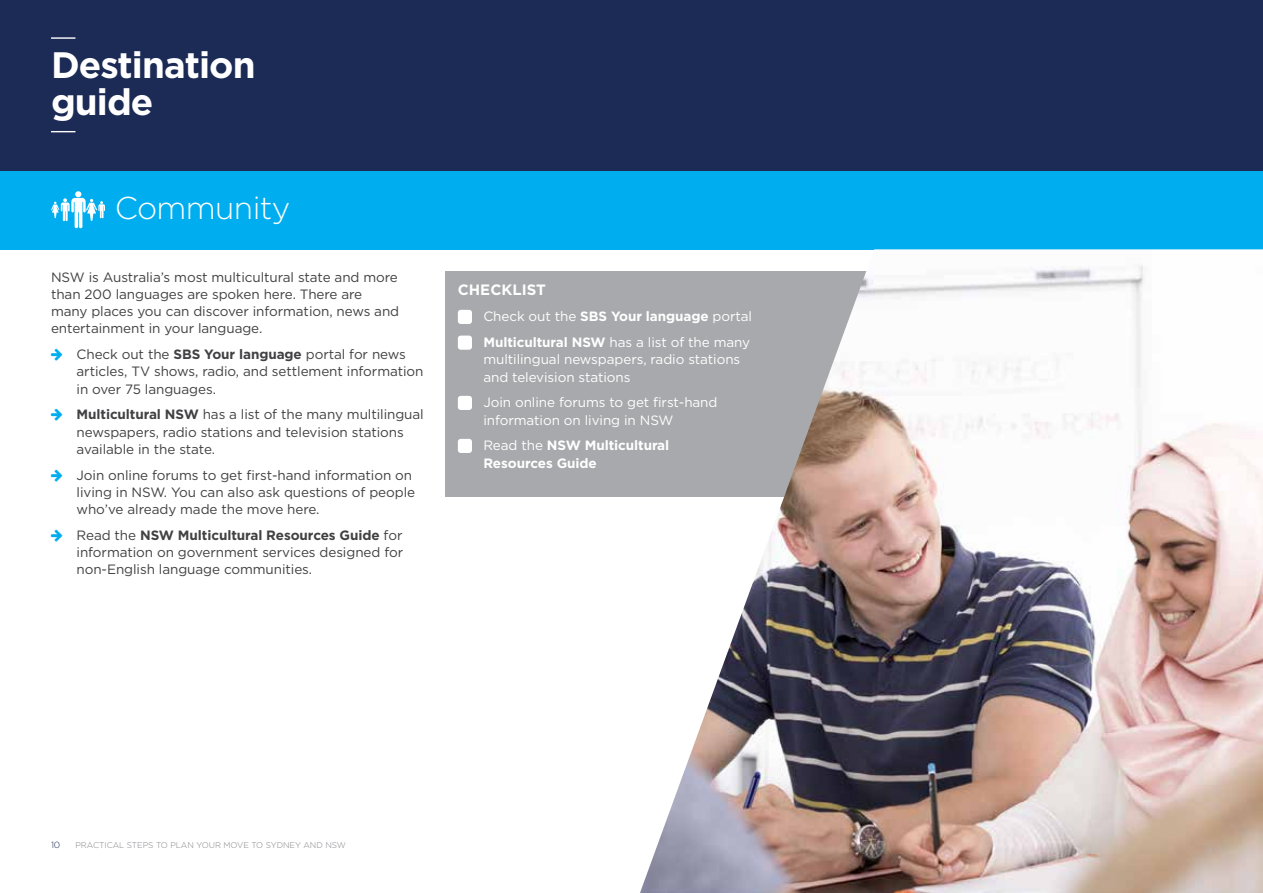
<style>
.page{position:relative;width:1263px;height:893px;background:#fff}
.page>*{position:absolute;margin:0;border:0;box-sizing:border-box;transform-origin:0 0}
.t1{font:700 36.75px/36.8px "Gotham";letter-spacing:-.025em;color:#fff}
.t2{font:300 31.5px "Gotham";letter-spacing:-.02em;color:#fff}
.t3{font:700 15px "Gotham";color:#fff}
.t4{font:13.5px/17.2px "Gotham";letter-spacing:-.005em;color:#414042}
.t5{font:13.5px/17.2px "Gotham";letter-spacing:-.005em;color:#fff}
.t6{font:700 13.5px/17.2px "Gotham";letter-spacing:-.005em;color:#fff}
.t7{font:300 9px "Gotham";color:#1b2b55}
.t8{font:300 8.25px "Gotham";color:#808285}
.s1{font-weight:700}
.s2{font-weight:400}
</style>
<div class="page">
<div style="left:0;top:170px;width:1263px;height:79px;background:#00aeef"></div>
<div style="left:0;top:0;width:1263px;height:170px;background:#1b2b55"></div>
<div style="left:445px;top:271px;width:467px;height:225px;background:#a7a9ac"></div>
<div style="left:458px;top:310px;width:14px;height:14px;background:#fff;border-radius:3px"></div>
<div style="left:458px;top:336px;width:14px;height:14px;background:#fff;border-radius:3px"></div>
<div style="left:458px;top:396px;width:14px;height:14px;background:#fff;border-radius:3px"></div>
<div style="left:458px;top:439px;width:14px;height:14px;background:#fff;border-radius:3px"></div>
<svg style="left:51px;top:191px;width:54px;height:37px"></svg>
<img style="left:640px;top:249px;width:623px;height:644px">
<hr style="left:51px;top:37px;width:24px;height:2px;background:#fff">
<svg style="left:51px;top:131px;width:24px;height:1px"></svg>
<h1 class="t1" style="left:51px;top:47px;width:206px">Destination guide</h1>
<h2 class="t2" style="left:115px;top:188px;width:177px">Community</h2>
<p class="t4" style="left:51px;top:268px;width:350px">NSW is Australia’s most multicultural state and more than 200 languages are spoken here. There are many places you can discover information, news and entertainment in your language.</p>
<p class="t4" style="left:77px;top:345px;width:348px">Check out the <span class="s1">SBS Your language</span> portal for news articles, TV shows, radio, and settlement information in over 75 languages.</p>
<p class="t4" style="left:77px;top:406px;width:349px"><span class="s1">Multicultural NSW</span> has a list of the many multilingual newspapers, radio stations and television stations available in the state.</p>
<p class="t4" style="left:77px;top:466px;width:340px">Join online forums to get first-hand information on living in NSW. You can also ask questions of people who’ve already made the move here.</p>
<p class="t4" style="left:77px;top:526px;width:328px;text-align:justify">Read the <span class="s1">NSW Multicultural Resources Guide</span> for information on government services designed for non-English language communities.</p>
<p class="t3" style="left:458px;top:280px;width:89px">CHECKLIST</p>
<p class="t5" style="left:483px;top:303px;width:270px;line-height:25.8px">Check out the <span class="s1">SBS Your language</span> portal<br><span class="s1">Multicultural NSW</span> has a list of the many</p>
<p class="t5" style="left:483px;top:351px;width:258px">multilingual newspapers, radio stations and television stations</p>
<p class="t5" style="left:483px;top:394px;width:236px">Join online forums to get first-hand information on living in NSW</p>
<p class="t6" style="left:483px;top:437px;width:187px"><span class="s2">Read the</span> NSW Multicultural<br>Resources Guide</p>
<p class="t7" style="left:51px;top:839px;width:11px">10</p>
<p class="t8" style="left:75px;top:840px;width:272px">PRACTICAL STEPS TO PLAN YOUR MOVE TO SYDNEY AND NSW</p>
</div>
